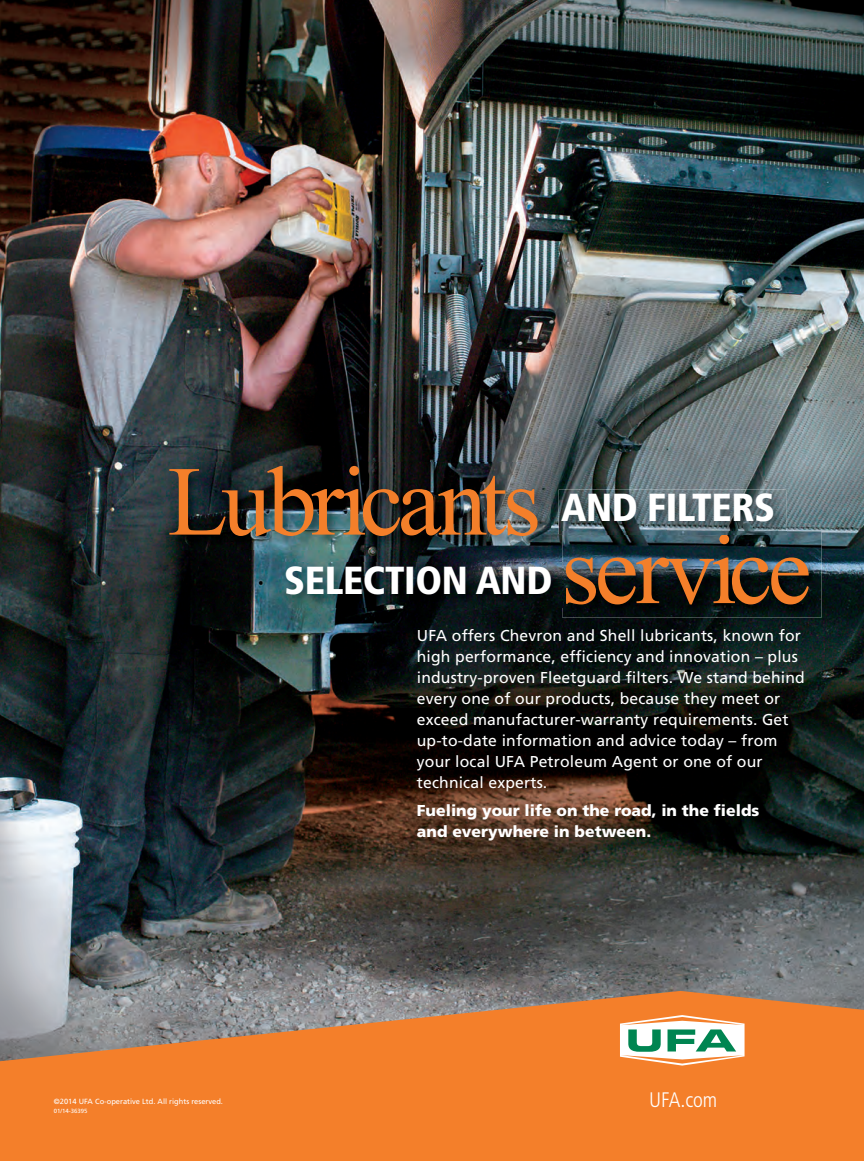
<style>
.page{position:relative;width:864px;height:1161px;background:#fff}
.page>*{position:absolute;margin:0;border:0;box-sizing:border-box;transform-origin:0 0}
.t1{font:98.85px "Times New Roman PSMT+T42";letter-spacing:-.05em;color:#f47f2a}
.t2{font:900 condensed 39.15px "Frutiger LT Std";letter-spacing:-.01em;color:#fff}
.t3{font:300 condensed 21px "Frutiger LT Std";color:#fff}
.t4{font:15.75px/21px "Frutiger LT Std";letter-spacing:.01em;color:#fff}
.t5{font:900 15.75px/21px "Frutiger LT Std";color:#fff}
.t6{font:7.5px "Frutiger LT Std";color:#fff}
.t7{font:6px "Frutiger LT Std";color:#fff}
</style>
<div class="page">
<img style="left:0;top:0;width:864px;height:991px">
<svg style="left:0;top:991px;width:864px;height:170px;background:#e1823d"></svg>
<svg style="left:620px;top:1015px;width:124px;height:51px"></svg>
<img style="left:562px;top:531px;width:259px;height:87px">
<img style="left:167px;top:463px;width:383px;height:86px">
<img style="left:559px;top:489px;width:227px;height:45px">
<img style="left:562px;top:531px;width:224px;height:3px">
<img style="left:282px;top:563px;width:282px;height:44px">
<h1 class="t1" style="left:167px;top:435px;width:375px">Lubricants</h1>
<h2 class="t2" style="left:284px;top:558px;width:270px">SELECTION AND</h2>
<h2 class="t2" style="left:561px;top:484px;width:215px">AND FILTERS</h2>
<h1 class="t1" style="left:561px;top:504px;width:252px">service</h1>
<p class="t6" style="left:54px;top:1098px;width:171px">©2014 UFA Co-operative Ltd. All rights reserved.</p>
<p class="t7" style="left:54px;top:1108px;width:35px">01/14-36395</p>
<p class="t4" style="left:417px;top:626px;width:389px">UFA offers Chevron and Shell lubricants, known for high performance, efficiency and innovation – plus industry-proven Fleetguard filters. We stand behind every one of our products, because they meet or exceed manufacturer-warranty requirements. Get up-to-date information and advice today – from your local UFA Petroleum Agent or one of our technical experts.</p>
<p class="t5" style="left:417px;top:801px;width:344px">Fueling your life on the road, in the fields and everywhere in between.</p>
<h3 class="t3" style="left:649px;top:1087px;width:70px">UFA.com</h3>
</div>
